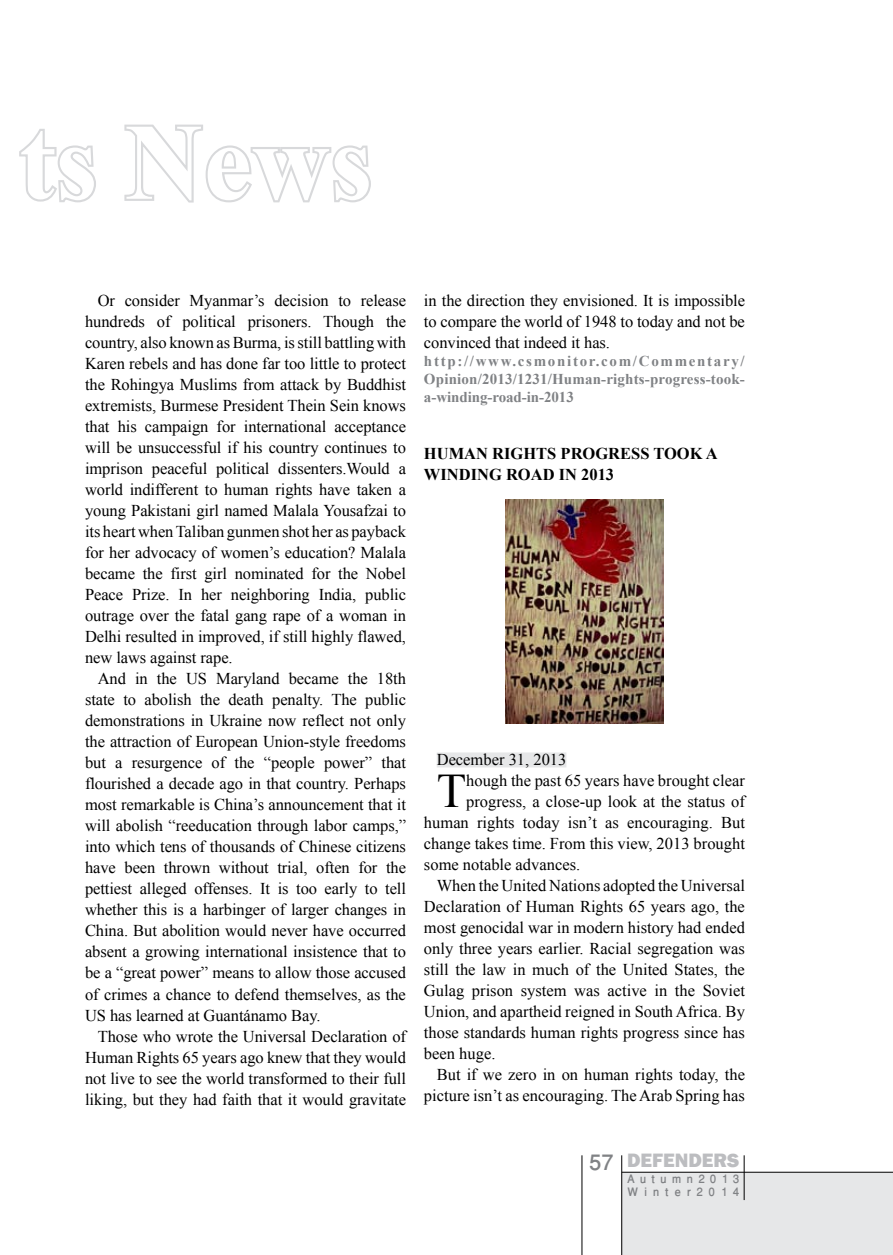
<style>
.page{position:relative;width:893px;height:1255px;background:#fff}
.page>*{position:absolute;margin:0;border:0;box-sizing:border-box;transform-origin:0 0}
.t1{font:700 108.75px "Times New Roman";color:#fff}
.t2{font:48.15px "Times New Roman";color:#000}
.t3{font:800 19.95px "Franklin Gothic";color:#bcbdc0}
.t4{font:16.5px/21px "Times New Roman";color:#000;text-align:justify}
.t5{font:700 16.5px "Times New Roman";color:#000}
.t6{font:500 16.5px/13.5px "Win Soft Pro";letter-spacing:.34em;color:#808285;scale:.96 1}
.t7{font:700 15px/18px "Times New Roman";letter-spacing:.01em;color:#808285;text-align:justify}
.s1{font-family:"Win Soft Pro";font-weight:500;font-size:30px;color:#808285}
</style>
<div class="page">
<div style="left:622px;top:1171px;width:271px;height:83px;background:#e6e7e8"></div>
<hr style="left:622px;top:1171px;width:271px;height:1px;background:#000">
<hr style="left:744px;top:1155px;width:1px;height:44px;background:#000">
<hr style="left:621px;top:1155px;width:1px;height:99px;background:#000">
<hr style="left:582px;top:1155px;width:1px;height:99px;background:#000">
<div style="left:437px;top:752px;width:129px;height:15px;background:#e6e7e8"></div>
<img style="left:505px;top:499px;width:159px;height:224px">
<svg style="left:19px;top:129px;width:77px;height:74px"></svg>
<svg style="left:124px;top:124px;width:247px;height:79px"></svg>
<h1 class="t1" style="left:19px;top:87px;width:355px">ts News</h1>
<p class="t4" style="left:85px;top:290px;width:323px;text-indent:13px">Or consider Myanmar’s decision to release hundreds of political prisoners. Though the country, also known as Burma, is still battling with Karen rebels and has done far too little to protect the Rohingya Muslims from attack by Buddhist extremists, Burmese President Thein Sein knows that his campaign for international acceptance will be unsuccessful if his country continues to imprison peaceful political dissenters.Would a world indifferent to human rights have taken a young Pakistani girl named Malala Yousafzai to its heart when Taliban gunmen shot her as payback for her advocacy of women’s education? Malala became the first girl nominated for the Nobel Peace Prize. In her neighboring India, public outrage over the fatal gang rape of a woman in Delhi resulted in improved, if still highly flawed, new laws against rape.</p>
<p class="t4" style="left:85px;top:668px;width:323px;text-indent:13px">And in the US Maryland became the 18th state to abolish the death penalty. The public demonstrations in Ukraine now reflect not only the attraction of European Union-style freedoms but a resurgence of the “people power” that flourished a decade ago in that country. Perhaps most remarkable is China’s announcement that it will abolish “reeducation through labor camps,” into which tens of thousands of Chinese citizens have been thrown without trial, often for the pettiest alleged offenses. It is too early to tell whether this is a harbinger of larger changes in China. But abolition would never have occurred absent a growing international insistence that to be a “great power” means to allow those accused of crimes a chance to defend themselves, as the US has learned at Guantánamo Bay.</p>
<p class="t4" style="left:85px;top:1025px;width:323px;text-indent:13px">Those who wrote the Universal Declaration of Human Rights 65 years ago knew that they would not live to see the world transformed to their full liking, but they had faith that it would gravitate</p>
<p class="t4" style="left:424px;top:290px;width:322px">in the direction they envisioned. It is impossible to compare the world of 1948 to today and not be convinced that indeed it has.</p>
<p class="t7" style="left:424px;top:351px;width:322px">http://www.csmonitor.com/Commentary/ Opinion/2013/1231/Human-rights-progress-took&shy;a-winding-road-in-2013</p>
<p class="t5" style="left:424px;top:442px;width:27px">Human</p>
<p class="t5" style="left:492px;top:442px;width:12px">rights</p>
<p class="t5" style="left:561px;top:442px;width:12px">progress</p>
<p class="t5" style="left:653px;top:442px;width:14px">took</p>
<p class="t5" style="left:706px;top:442px;width:10px">a</p>
<p class="t5" style="left:424px;top:463px;width:13px">winding</p>
<p class="t5" style="left:506px;top:463px;width:13px">road</p>
<p class="t5" style="left:559px;top:463px;width:57px">in 2013</p>
<p class="t4" style="left:437px;top:749px;width:131px">December 31, 2013</p>
<h2 class="t2" style="left:437px;top:758px;width:31px">T</h2>
<p class="t4" style="left:466px;top:770px;width:280px">hough the past 65 years have brought clear</p>
<p class="t4" style="left:466px;top:791px;width:280px">progress, a close-up look at the status of</p>
<p class="t4" style="left:424px;top:812px;width:322px">human rights today isn’t as encouraging. But</p>
<p class="t4" style="left:424px;top:833px;width:322px">change takes time. From this view, 2013 brought</p>
<p class="t4" style="left:424px;top:854px;width:158px">some notable advances.</p>
<p class="t4" style="left:437px;top:875px;width:310px">When the United Nations adopted the Universal</p>
<p class="t4" style="left:424px;top:896px;width:322px">Declaration of Human Rights 65 years ago, the</p>
<p class="t4" style="left:424px;top:917px;width:322px">most genocidal war in modern history had ended</p>
<p class="t4" style="left:424px;top:938px;width:322px">only three years earlier. Racial segregation was</p>
<p class="t4" style="left:424px;top:959px;width:322px">still the law in much of the United States, the</p>
<p class="t4" style="left:424px;top:980px;width:322px">Gulag prison system was active in the Soviet</p>
<p class="t4" style="left:424px;top:1001px;width:322px">Union, and apartheid reigned in South Africa. By</p>
<p class="t4" style="left:424px;top:1022px;width:322px">those standards human rights progress since has</p>
<p class="t4" style="left:424px;top:1043px;width:73px">been huge.</p>
<p class="t4" style="left:437px;top:1064px;width:310px">But if we zero in on human rights today, the</p>
<p class="t4" style="left:424px;top:1085px;width:322px">picture isn’t as encouraging. The Arab Spring has</p>
<p class="t3" style="left:589px;top:1147px;width:151px"><span class="s1">57</span> DEFENDERS</p>
<p class="t6" style="left:627px;top:1172px;width:119px">Autumn2013<br>Winter2014</p>
</div>
